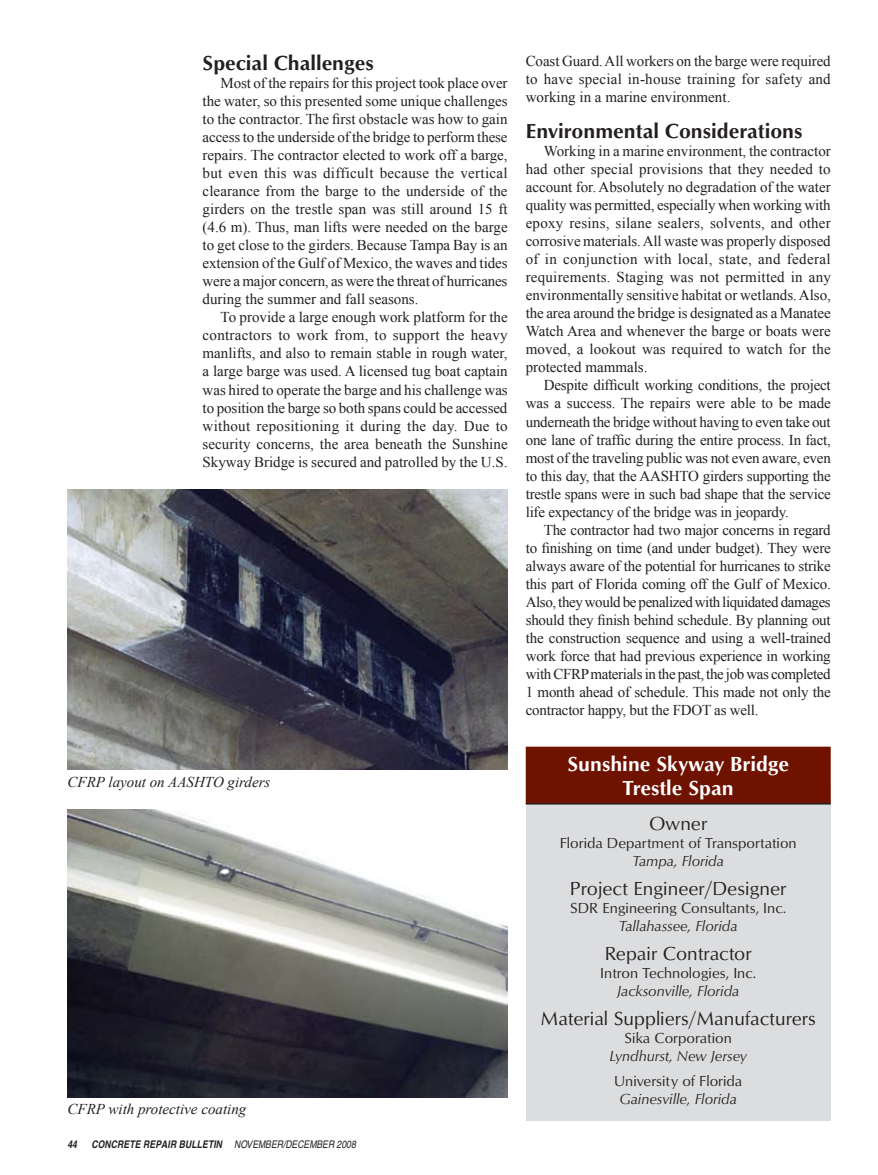
<style>
.page{position:relative;width:878px;height:1175px;background:#fff}
.page>*{position:absolute;margin:0;border:0;box-sizing:border-box;transform-origin:0 0}
.t1{font:21px "Optimum Bold DTC";color:#231f20}
.t2{font:21px/24px "Optimum Bold DTC";color:#fff;text-align:center}
.t3{font:19.5px "Optimum Roman DTC";color:#231f20}
.t4{font:15px/18px "Times New Roman";color:#231f20;text-align:justify}
.t5{font:15px "Optimum Roman DTC";color:#231f20}
.t6{font:15px "Optimum Roman Italic DTC";color:#231f20}
.t7{font:italic 15px "Times New Roman";color:#231f20}
.t8{font:italic 700 condensed 10.5px "Helvetica";letter-spacing:.01em;color:#231f20}
.t9{font:italic condensed 10.5px "Helvetica";color:#231f20}
.s1{font-weight:400}
</style>
<div class="page">
<div style="left:525px;top:785px;width:305px;height:335px;background:#dcddde"></div>
<div style="left:526px;top:747px;width:304px;height:56px;background:#6f1200"></div>
<div style="left:525px;top:746px;width:305px;height:58px;border:2px solid #6f1200"></div>
<hr style="left:525px;top:803px;width:305px;height:1px;background:#231f20">
<img style="left:68px;top:489px;width:439px;height:281px">
<img style="left:68px;top:809px;width:439px;height:288px">
<h1 class="t1" style="left:202px;top:51px;width:173px">Special Challenges</h1>
<p class="t4" style="left:202px;top:74px;width:307px;text-indent:18px">Most of the repairs for this project took place over the water, so this presented some unique challenges to the contractor. The first obstacle was how to gain access to the underside of the bridge to perform these repairs. The contractor elected to work off a barge, but even this was difficult because the vertical clearance from the barge to the underside of the girders on the trestle span was still around 15 ft (4.6 m). Thus, man lifts were needed on the barge to get close to the girders. Because Tampa Bay is an extension of the Gulf of Mexico, the waves and tides were a major concern, as were the threat of hurricanes during the summer and fall seasons.</p>
<p class="t4" style="left:202px;top:308px;width:307px;text-indent:18px">To provide a large enough work platform for the contractors to work from, to support the heavy manlifts, and also to remain stable in rough water, a large barge was used. A licensed tug boat captain was hired to operate the barge and his challenge was to position the barge so both spans could be accessed without repositioning it during the day. Due to security concerns, the area beneath the Sunshine Skyway Bridge is secured and patrolled by the U.S.</p>
<p class="t7" style="left:68px;top:772px;width:204px">CFRP layout on AASHTO girders</p>
<p class="t7" style="left:68px;top:1099px;width:180px">CFRP with protective coating</p>
<p class="t8" style="left:68px;top:1137px;width:11px">44</p>
<p class="t8" style="left:91px;top:1137px;width:220px">CONCRETE REPAIR BULLETIN <span class="s1">NOVEMBER/DECEMBER</span></p>
<p class="t9" style="left:336px;top:1137px;width:21px">2008</p>
<p class="t4" style="left:525px;top:52px;width:306px">Coast Guard. All workers on the barge were required to have special in-house training for safety and working in a marine environment.</p>
<h1 class="t1" style="left:525px;top:119px;width:278px">Environmental Considerations</h1>
<p class="t4" style="left:525px;top:142px;width:307px;text-indent:18px">Working in a marine environment, the contractor had other special provisions that they needed to account for. Absolutely no degradation of the water quality was permitted, especially when working with epoxy resins, silane sealers, solvents, and other corrosive materials. All waste was properly disposed of in conjunction with local, state, and federal requirements. Staging was not permitted in any environmentally sensitive habitat or wetlands. Also, the area around the bridge is designated as a Manatee Watch Area and whenever the barge or boats were moved, a lookout was required to watch for the protected mammals.</p>
<p class="t4" style="left:525px;top:376px;width:306px;text-indent:18px">Despite difficult working conditions, the project was a success. The repairs were able to be made underneath the bridge without having to even take out one lane of traffic during the entire process. In fact, most of the traveling public was not even aware, even to this day, that the AASHTO girders supporting the trestle spans were in such bad shape that the service life expectancy of the bridge was in jeopardy.</p>
<p class="t4" style="left:525px;top:520px;width:306px;text-indent:18px">The contractor had two major concerns in regard to finishing on time (and under budget). They were always aware of the potential for hurricanes to strike this part of Florida coming off the Gulf of Mexico.<br>Also, they would be penalized with liquidated damages should they finish behind schedule. By planning out the construction sequence and using a well-trained work force that had previous experience in working with CFRP materials in the past, the job was completed 1 month ahead of schedule. This made not only the contractor happy, but the FDOT as well.</p>
<h1 class="t2" style="left:567px;top:751px;width:223px">Sunshine Skyway Bridge<br>Trestle Span</h1>
<h2 class="t3" style="left:649px;top:812px;width:60px">Owner</h2>
<p class="t5" style="left:559px;top:834px;width:238px">Florida Department of Transportation</p>
<p class="t6" style="left:632px;top:853px;width:93px">Tampa, Florida</p>
<h2 class="t3" style="left:570px;top:877px;width:218px">Project Engineer/Designer</h2>
<p class="t5" style="left:570px;top:899px;width:217px">SDR Engineering Consultants, Inc.</p>
<p class="t6" style="left:619px;top:917px;width:120px">Tallahassee, Florida</p>
<h2 class="t3" style="left:604px;top:942px;width:148px">Repair Contractor</h2>
<p class="t5" style="left:600px;top:964px;width:157px">Intron Technologies, Inc.</p>
<p class="t6" style="left:617px;top:982px;width:124px">Jacksonville, Florida</p>
<h2 class="t3" style="left:540px;top:1006px;width:277px">Material Suppliers/Manufacturers</h2>
<p class="t5" style="left:624px;top:1029px;width:109px">Sika Corporation</p>
<p class="t6" style="left:609px;top:1047px;width:139px">Lyndhurst, New Jersey</p>
<p class="t5" style="left:614px;top:1071px;width:130px">University of Florida</p>
<p class="t6" style="left:619px;top:1090px;width:119px">Gainesville, Florida</p>
</div>
